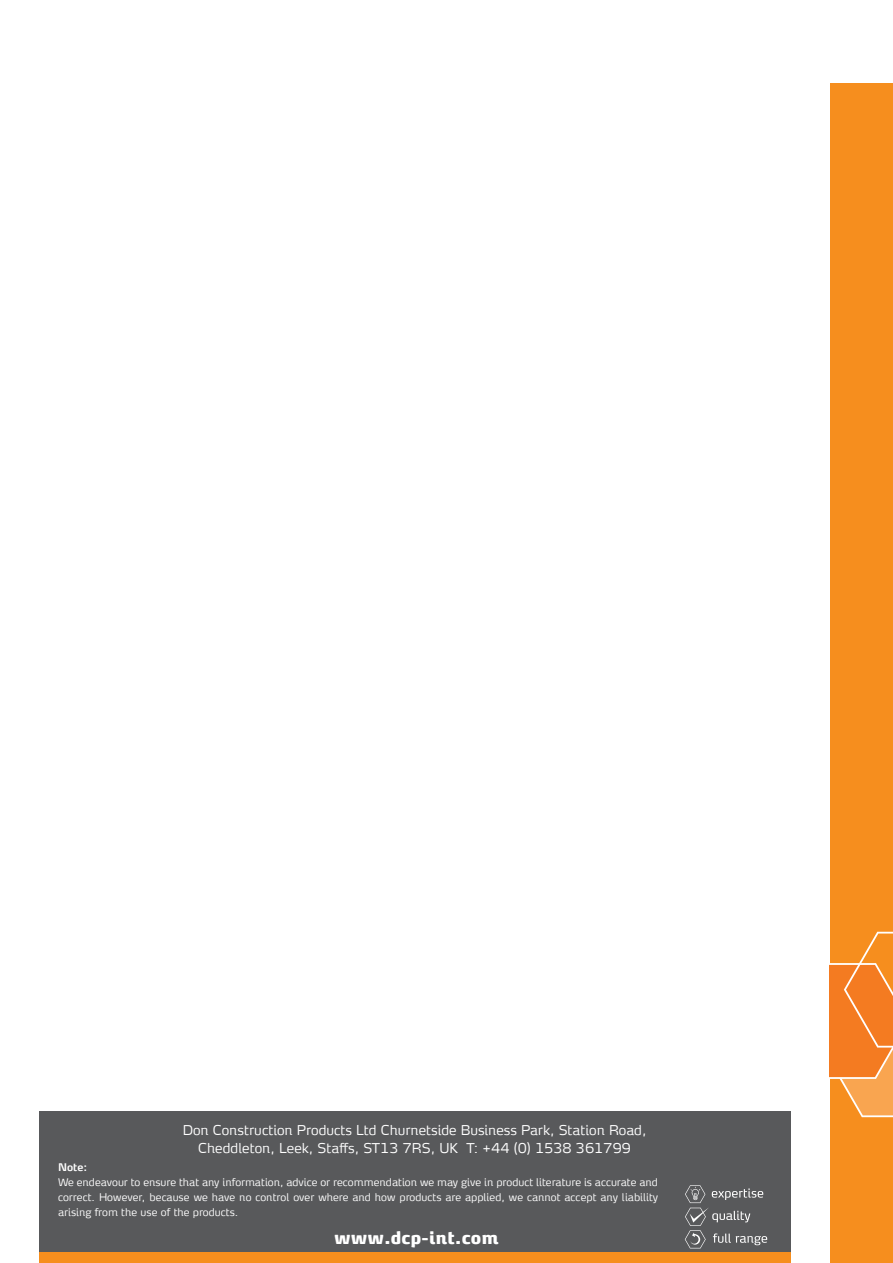
<style>
.page{position:relative;width:893px;height:1263px;background:#fff}
.page>*{position:absolute;margin:0;border:0;box-sizing:border-box;transform-origin:0 0}
.t1{font:900 17.25px "Max Demi Serif TF";color:#fff}
.t2{font:300 13.5px "Max Demi Serif TF";color:#fff}
.t3{font:300 10.5px/15px "Max Demi Serif TF";color:#fff;text-align:justify}
.t4{font:600 10.5px "Max Demi Serif TF";color:#fff}
</style>
<div class="page">
<div style="left:39px;top:1213px;width:752px;height:50px;background:#f68e1e"></div>
<div style="left:39px;top:1111px;width:752px;height:140px;background:#58595b"></div>
<div style="left:830px;top:83px;width:63px;height:1180px;background:#f68e1e"></div>
<svg style="left:830px;top:932px;width:63px;height:185px"></svg>
<svg style="left:685px;top:1185px;width:82px;height:63px"></svg>
<p class="t2" style="left:183px;top:1122px;width:465px">Don Construction Products Ltd Churnetside Business Park, Station Road,</p>
<p class="t2" style="left:198px;top:1140px;width:434px">Cheddleton, Leek, Staffs, ST13 7RS, UK T: +44 (0) 1538 361799</p>
<p class="t4" style="left:58px;top:1160px;width:31px">Note:</p>
<p class="t3" style="left:58px;top:1174px;width:601px">We endeavour to ensure that any information, advice or recommendation we may give in product literature is accurate and correct. However, because we have no control over where and how products are applied, we cannot accept any liability arising from the use of the products.</p>
<p class="t1" style="left:334px;top:1226px;width:166px">www.dcp-int.com</p>
</div>
